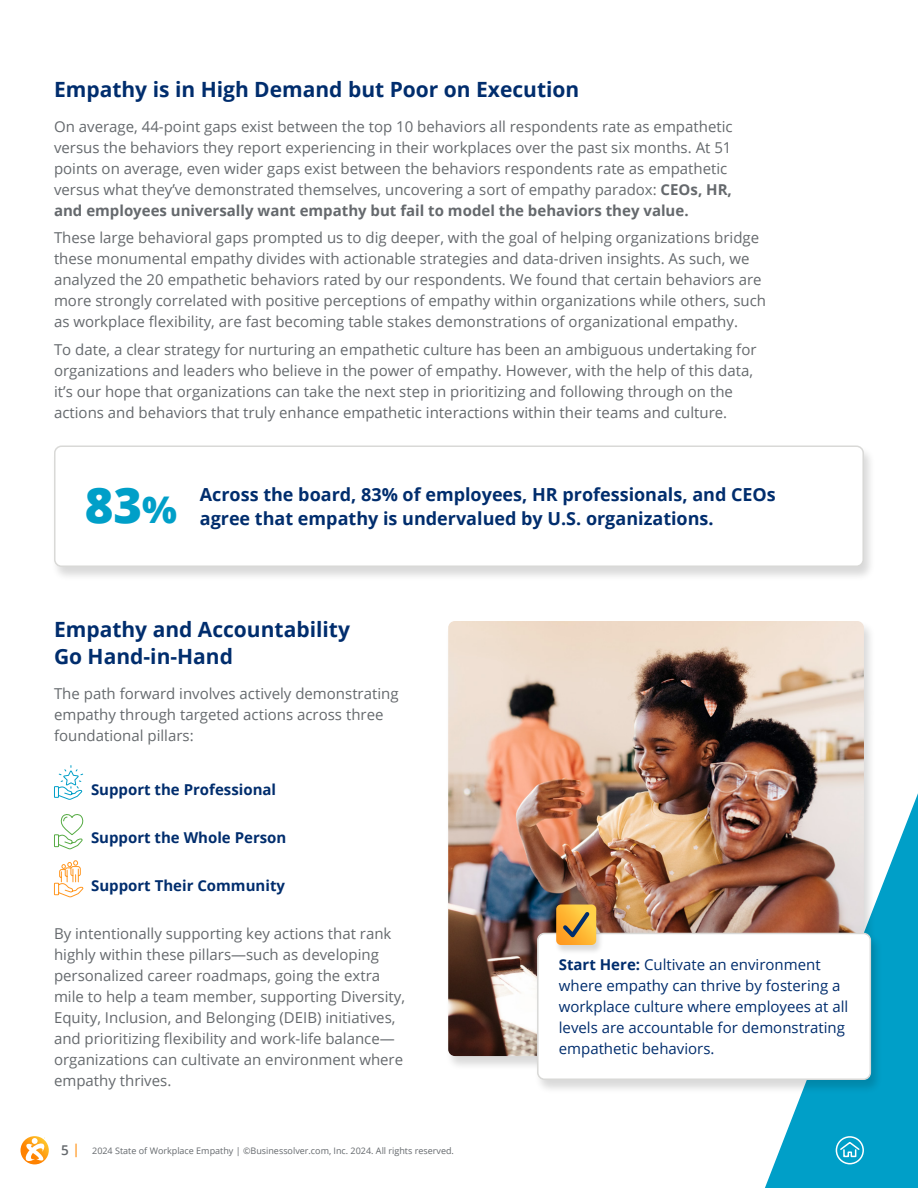
<style>
.page{position:relative;width:918px;height:1188px;background:#fff}
.page>*{position:absolute;margin:0;border:0;box-sizing:border-box;transform-origin:0 0}
.t1{font:700 21px/27px "Open Sans";color:#002d6d}
.t2{font:700 18px/24px "Open Sans";color:#002d6d}
.t3{font:15px/21px "Open Sans";color:#65696d}
.t4{font:15px/21px "Open Sans";color:#002d6d}
.t5{font:700 15px "Open Sans";color:#002d6d}
.t6{font:9px "Open Sans";color:#65696d}
.s1{font-weight:700}
.s2{font-weight:800;font-size:49.05px;color:#009fc8}
.s3{font-weight:800;font-size:36.75px;color:#009fc8}
.s4{font-weight:600;font-size:13.5px}
.s5{font-weight:600;font-size:13.5px;color:#ff9721}
</style>
<div class="page">
<svg style="left:765px;top:793px;width:153px;height:395px;fill:#009fc8"></svg>
<div style="left:445px;top:621px;width:431px;height:450px;background:#000;opacity:.15"></div>
<img style="left:448px;top:621px;width:416px;height:435px">
<svg style="left:54px;top:765px;width:30px;height:35px"></svg>
<svg style="left:54px;top:814px;width:30px;height:36px"></svg>
<svg style="left:54px;top:860px;width:30px;height:38px"></svg>
<div style="left:534px;top:932px;width:349px;height:163px;background:#000;opacity:.15"></div>
<div style="left:538px;top:933px;width:332px;height:146px;background:#fff;border-radius:7px"></div>
<div style="left:537px;top:933px;width:334px;height:147px;border:2px solid #d9d9d7;border-radius:7px"></div>
<div style="left:51px;top:445px;width:825px;height:137px;background:#000;opacity:.15"></div>
<div style="left:55px;top:446px;width:808px;height:120px;background:#fff;border-radius:7px"></div>
<div style="left:54px;top:446px;width:810px;height:121px;border:2px solid #d9d9d7;border-radius:7px"></div>
<div style="left:554px;top:905px;width:50px;height:50px;background:#000;opacity:.15"></div>
<svg style="left:556px;top:904px;width:40px;height:41px;background:#e1a83c"></svg>
<svg style="left:21px;top:1136px;width:28px;height:28px"></svg>
<div style="left:836px;top:1136px;width:28px;height:28px;border:2px solid #fff;border-radius:50%"></div>
<svg style="left:839px;top:1141px;width:22px;height:17px"></svg>
<h1 class="t1" style="left:54px;top:75px;width:527px">Empathy is in High Demand but Poor on Execution</h1>
<p class="t3" style="left:54px;top:115px;width:680px">On average, 44-point gaps exist between the top 10 behaviors all respondents rate as empathetic versus the behaviors they report experiencing in their workplaces over the past six months. At 51 points on average, even wider gaps exist between the behaviors respondents rate as empathetic versus what they’ve demonstrated themselves, uncovering a sort of empathy paradox: <span class="s1">CEOs, HR, and employees universally want empathy but fail to model the behaviors they value.</span></p>
<p class="t3" style="left:54px;top:227px;width:714px">These large behavioral gaps prompted us to dig deeper, with the goal of helping organizations bridge these monumental empathy divides with actionable strategies and data-driven insights. As such, we analyzed the 20 empathetic behaviors rated by our respondents. We found that certain behaviors are more strongly correlated with positive perceptions of empathy within organizations while others, such as workplace flexibility, are fast becoming table stakes demonstrations of organizational empathy.</p>
<p class="t3" style="left:54px;top:339px;width:704px">To date, a clear strategy for nurturing an empathetic culture has been an ambiguous undertaking for organizations and leaders who believe in the power of empathy. However, with the help of this data, it’s our hope that organizations can take the next step in prioritizing and following through on the actions and behaviors that truly enhance empathetic interactions within their teams and culture.</p>
<p class="t2" style="left:85px;top:482px;width:693px;text-indent:115px">Across the board, 83% of employees, HR professionals, and CEOs<br><span class="s2">83</span><span class="s3">%</span> agree that empathy is undervalued by U.S. organizations.</p>
<h1 class="t1" style="left:54px;top:615px;width:297px">Empathy and Accountability<br>Go Hand-in-Hand</h1>
<p class="t3" style="left:54px;top:682px;width:346px">The path forward involves actively demonstrating empathy through targeted actions across three foundational pillars:</p>
<p class="t5" style="left:91px;top:779px;width:187px">Support the Professional</p>
<p class="t5" style="left:91px;top:827px;width:197px">Support the Whole Person</p>
<p class="t5" style="left:91px;top:875px;width:195px">Support Their Community</p>
<p class="t3" style="left:54px;top:923px;width:353px">By intentionally supporting key actions that rank highly within these pillars—such as developing personalized career roadmaps, going the extra mile to help a team member, supporting Diversity, Equity, Inclusion, and Belonging (DEIB) initiatives, and prioritizing flexibility and work-life balance— organizations can cultivate an environment where empathy thrives.</p>
<p class="t6" style="left:61px;top:1144px;width:394px"><span class="s4">5</span> <span class="s5">|</span> 2024 State of Workplace Empathy | ©Businessolver.com, Inc. 2024. All rights reserved.</p>
<p class="t4" style="left:559px;top:954px;width:291px"><span class="s1">Start Here:</span> Cultivate an environment where empathy can thrive by fostering a workplace culture where employees at all levels are accountable for demonstrating empathetic behaviors.</p>
</div>
